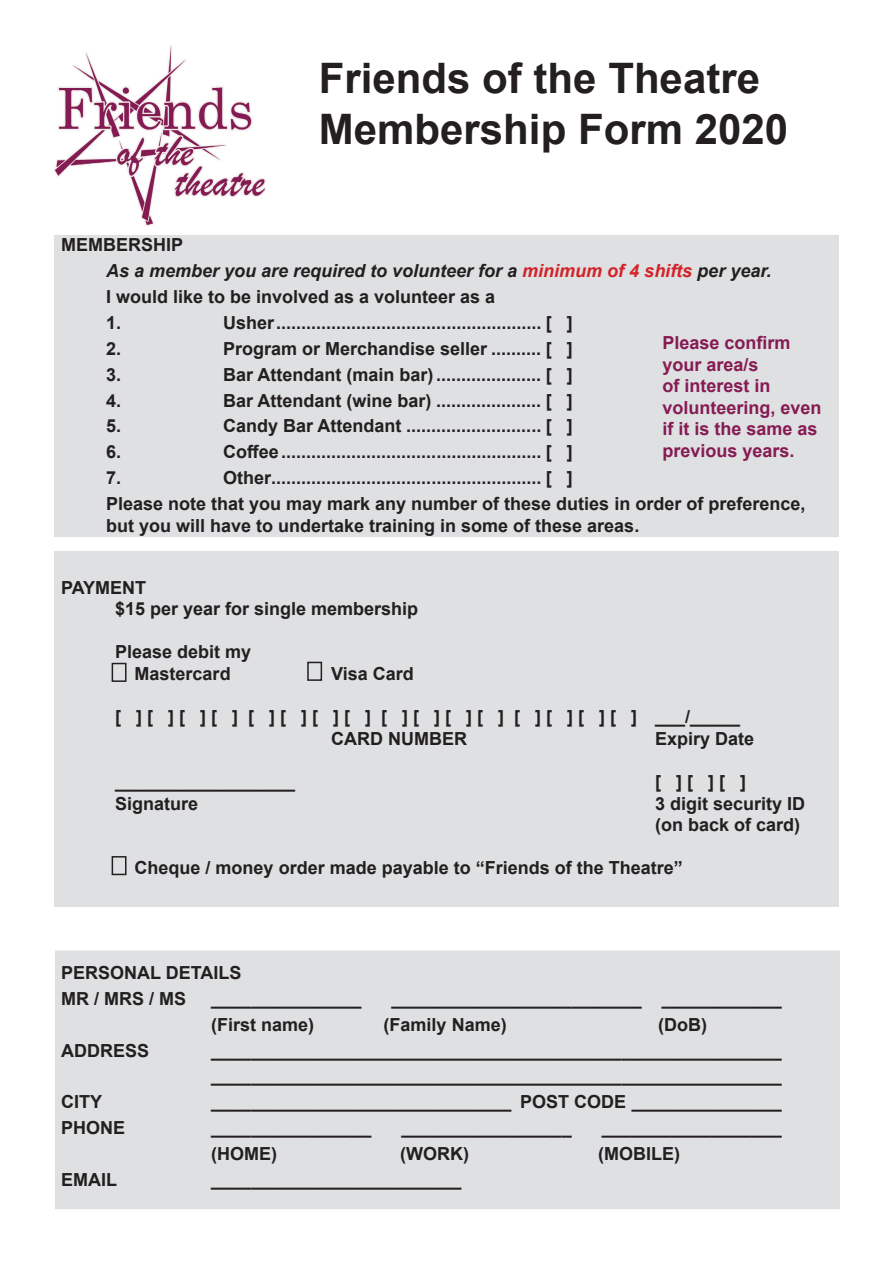
<style>
.page{position:relative;width:893px;height:1263px;background:#fff}
.page>*{position:absolute;margin:0;border:0;box-sizing:border-box;transform-origin:0 0}
.t1{font:700 42px "Arial";color:#231f20}
.t2{font:700 18px/21.6px "Arial";color:#231f20}
.t3{font:700 18px/21.6px "Arial";color:#861b54}
.t4{font:italic 700 18px "Arial";color:#231f20}
.s1{color:#d2232a}
</style>
<div class="page">
<div style="left:55px;top:950px;width:785px;height:259px;background:#dee0e1;border:2px solid #dee0e1"></div>
<div style="left:54px;top:551px;width:785px;height:356px;background:#dee0e1"></div>
<div style="left:54px;top:235px;width:785px;height:302px;background:#dee0e1"></div>
<img style="left:54px;top:46px;width:211px;height:180px">
<div style="left:112px;top:663px;width:14px;height:19px;border:2px solid #231f20"></div>
<div style="left:307px;top:662px;width:15px;height:19px;border:2px solid #231f20"></div>
<div style="left:112px;top:856px;width:14px;height:19px;border:2px solid #231f20"></div>
<p class="t1" style="left:319px;top:49px;width:443px">Friends of the Theatre</p>
<p class="t1" style="left:319px;top:99px;width:471px">Membership Form 2020</p>
<p class="t2" style="left:61px;top:235px;width:124px">MEMBERSHIP</p>
<p class="t4" style="left:106px;top:259px;width:667px">As a member you are required to volunteer for a <span class="s1">minimum of 4 shifts</span> per year.</p>
<p class="t2" style="left:106px;top:286px;width:391px">I would like to be involved as a volunteer as a</p>
<p class="t2" style="left:106px;top:312px;width:17px">1.</p>
<p class="t2" style="left:223px;top:312px;width:351px">Usher..................................................... [ ]</p>
<p class="t2" style="left:106px;top:338px;width:17px">2.</p>
<p class="t2" style="left:223px;top:338px;width:351px">Program or Merchandise seller .......... [ ]</p>
<p class="t2" style="left:106px;top:364px;width:17px">3.</p>
<p class="t2" style="left:223px;top:364px;width:351px">Bar Attendant (main bar)..................... [ ]</p>
<p class="t2" style="left:106px;top:390px;width:17px">4.</p>
<p class="t2" style="left:223px;top:390px;width:351px">Bar Attendant (wine bar) ..................... [ ]</p>
<p class="t2" style="left:106px;top:415px;width:17px">5.</p>
<p class="t2" style="left:223px;top:415px;width:351px">Candy Bar Attendant ........................... [ ]</p>
<p class="t2" style="left:106px;top:441px;width:17px">6.</p>
<p class="t2" style="left:223px;top:441px;width:351px">Coffee.................................................... [ ]</p>
<p class="t2" style="left:106px;top:467px;width:17px">7.</p>
<p class="t2" style="left:223px;top:467px;width:351px">Other...................................................... [ ]</p>
<p class="t2" style="left:106px;top:493px;width:701px">Please note that you may mark any number of these duties in order of preference, but you will have to undertake training in some of these areas.</p>
<p class="t3" style="left:662px;top:332px;width:161px">Please confirm your area/s<br>of interest in volunteering, even if it is the same as previous years.</p>
<p class="t2" style="left:61px;top:577px;width:87px">PAYMENT</p>
<p class="t2" style="left:115px;top:598px;width:305px">$15 per year for single membership</p>
<p class="t2" style="left:115px;top:641px;width:138px">Please debit my</p>
<p class="t2" style="left:135px;top:663px;width:98px">Mastercard</p>
<p class="t2" style="left:331px;top:663px;width:84px">Visa Card</p>
<p class="t2" style="left:115px;top:706px;width:627px">[ ] [ ] [ ] [ ] [ ] [ ] [ ] [ ] [ ] [ ] [ ] [ ] [ ] [ ] [ ] [ ] ___/_____</p>
<p class="t2" style="left:331px;top:728px;width:137px">CARD NUMBER</p>
<p class="t2" style="left:655px;top:728px;width:101px">Expiry Date</p>
<p class="t2" style="left:115px;top:771px;width:182px">__________________</p>
<p class="t2" style="left:655px;top:771px;width:93px">[ ] [ ] [ ]</p>
<p class="t2" style="left:115px;top:793px;width:85px">Signature</p>
<p class="t2" style="left:655px;top:793px;width:152px">3 digit security ID</p>
<p class="t2" style="left:655px;top:814px;width:147px">(on back of card)</p>
<p class="t2" style="left:135px;top:857px;width:550px">Cheque / money order made payable to “Friends of the Theatre”</p>
<p class="t2" style="left:61px;top:962px;width:182px">PERSONAL DETAILS</p>
<p class="t2" style="left:61px;top:988px;width:127px">MR / MRS / MS</p>
<p class="t2" style="left:211px;top:988px;width:152px">_______________</p>
<p class="t2" style="left:391px;top:988px;width:392px">_________________________ ____________</p>
<p class="t2" style="left:211px;top:1014px;width:105px">(First name)</p>
<p class="t2" style="left:384px;top:1014px;width:125px">(Family Name)</p>
<p class="t2" style="left:658px;top:1014px;width:50px">(DoB)</p>
<p class="t2" style="left:61px;top:1040px;width:90px">ADDRESS</p>
<p class="t2" style="left:211px;top:1040px;width:572px">_________________________________________________________</p>
<p class="t2" style="left:211px;top:1065px;width:572px">_________________________________________________________</p>
<p class="t2" style="left:61px;top:1091px;width:43px">CITY</p>
<p class="t2" style="left:211px;top:1091px;width:572px">______________________________ POST CODE _______________</p>
<p class="t2" style="left:61px;top:1117px;width:66px">PHONE</p>
<p class="t2" style="left:211px;top:1117px;width:162px">________________</p>
<p class="t2" style="left:401px;top:1117px;width:172px">_________________</p>
<p class="t2" style="left:602px;top:1117px;width:182px">__________________</p>
<p class="t2" style="left:211px;top:1143px;width:67px">(HOME)</p>
<p class="t2" style="left:400px;top:1143px;width:70px">(WORK)</p>
<p class="t2" style="left:598px;top:1143px;width:83px">(MOBILE)</p>
<p class="t2" style="left:61px;top:1169px;width:57px">EMAIL</p>
<p class="t2" style="left:211px;top:1169px;width:252px">_________________________</p>
</div>
